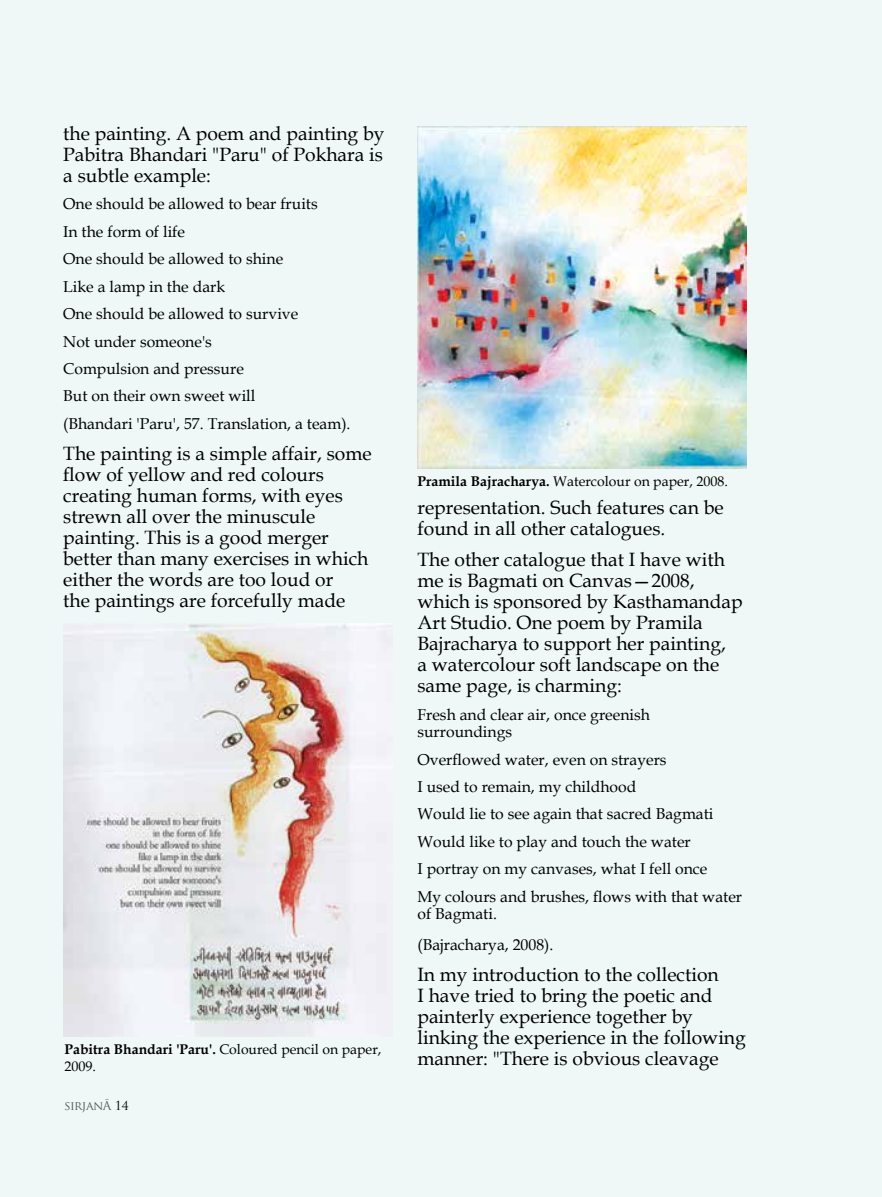
<style>
.page{position:relative;width:882px;height:1197px;background:#eff8f6}
.page>*{position:absolute;margin:0;border:0;box-sizing:border-box;transform-origin:0 0}
.t1{font:19.25px/21px "Book Antiqua";color:#000}
.t2{font:15.75px/27.5px "Book Antiqua";color:#000}
.t3{font:14px/17.5px "Book Antiqua";color:#000}
.t4{font:12.25px "Trajan Pro";letter-spacing:-.04em;color:#58595b}
.s1{font-weight:700}
.s2{color:#000}
</style>
<div class="page">
<img style="left:417px;top:126px;width:329px;height:342px">
<img style="left:63px;top:623px;width:329px;height:414px">
<p class="t1" style="left:63px;top:123px;width:323px;text-align:justify">the painting. A poem and painting by Pabitra Bhandari "Paru" of Pokhara is a subtle example:</p>
<p class="t2" style="left:63px;top:190px;width:289px">One should be allowed to bear fruits<br>In the form of life<br>One should be allowed to shine<br>Like a lamp in the dark<br>One should be allowed to survive<br>Not under someone's<br>Compulsion and pressure<br>But on their own sweet will<br>(Bhandari 'Paru', 57. Translation, a team).</p>
<p class="t1" style="left:63px;top:442px;width:310px">The painting is a simple affair, some flow of yellow and red colours creating human forms, with eyes strewn all over the minuscule painting. This is a good merger better than many exercises in which either the words are too loud or<br>the paintings are forcefully made</p>
<p class="t3" style="left:64px;top:1040px;width:318px"><span class="s1">Pabitra Bhandari 'Paru'.</span> Coloured pencil on paper,<br>2009.</p>
<p class="t4" style="left:65px;top:1098px;width:66px">SIRJANĀ <span class="s2">14</span></p>
<p class="t3" style="left:417px;top:472px;width:312px"><span class="s1">Pramila Bajracharya.</span> Watercolour on paper, 2008.</p>
<p class="t1" style="left:417px;top:497px;width:308px">representation. Such features can be found in all other catalogues.</p>
<p class="t1" style="left:417px;top:549px;width:327px">The other catalogue that I have with me is Bagmati on Canvas—2008, which is sponsored by Kasthamandap<br>Art Studio. One poem by Pramila<br>Bajracharya to support her painting,<br>a watercolour soft landscape on the same page, is charming:</p>
<p class="t2" style="left:417px;top:705px;width:234px;line-height:17.5px">Fresh and clear air, once greenish surroundings</p>
<p class="t2" style="left:417px;top:745px;width:326px">Overflowed water, even on strayers<br>I used to remain, my childhood<br>Would lie to see again that sacred Bagmati Would like to play and touch the water<br>I portray on my canvases, what I fell once<br>My colours and brushes, flows with that water</p>
<p class="t2" style="left:417px;top:898px;width:137px;line-height:31px">of Bagmati. (Bajracharya, 2008).</p>
<p class="t1" style="left:417px;top:964px;width:330px">In my introduction to the collection<br>I have tried to bring the poetic and painterly experience together by linking the experience in the following manner: "There is obvious cleavage</p>
</div>
